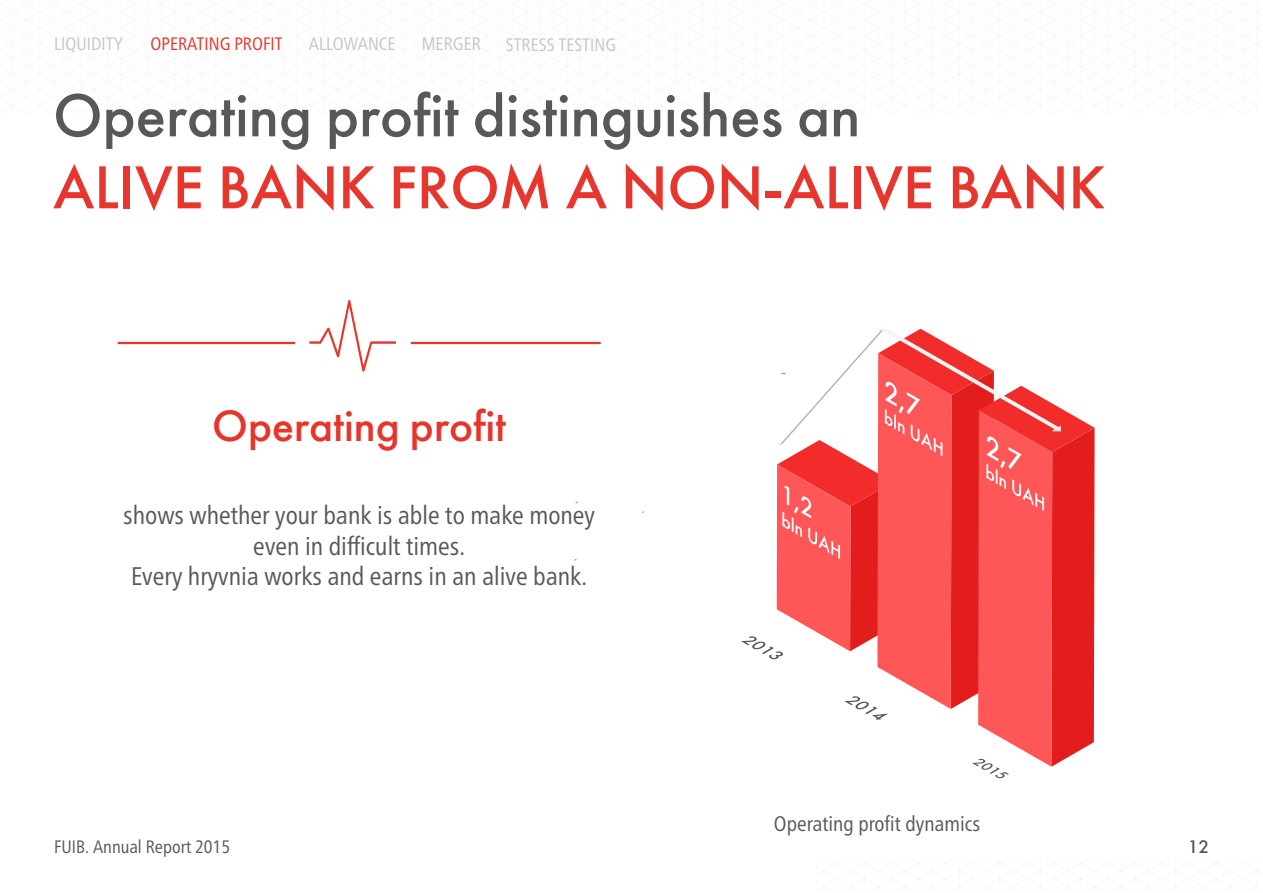
<style>
.page{position:relative;width:1263px;height:893px;background:#fff}
.page>*{position:absolute;margin:0;border:0;box-sizing:border-box;transform-origin:0 0}
.t1{font:60px "Futura Futuris C";color:#575857}
.t2{font:60px "Futura Futuris C";color:#e7362e}
.t3{font:43.5px "Futura Futuris C";color:#e7352c}
.t4{font:condensed 25.5px/30.6px "Frutiger Neue LTW1 G";color:#575857;text-align:center}
.t5{font:condensed 21px "Frutiger Neue LTW1 G";color:#575857}
.t6{font:condensed 18px "Frutiger Neue LTW1 G";color:#c7c6c5}
.t7{font:condensed 18px "Frutiger Neue LTW1 G";color:#585958}
.t8{font:condensed 18px "Frutiger Neue LTW1 G";color:#e7352a}
.t9{font:18px "Futura Futuris C";color:#575857}
</style>
<div class="page">
<hr style="left:118px;top:342px;width:177px;height:2px;background:#e7362b">
<hr style="left:401px;top:342px;width:200px;height:2px;background:#e7362b">
<svg style="left:309px;top:299px;width:103px;height:73px"></svg>
<div style="left:396px;top:324px;width:13px;height:38px;background:#fff"></div>
<svg style="left:574px;top:328px;width:520px;height:451px"></svg>
<p class="t6" style="left:54px;top:33px;width:70px">LIQUIDITY</p>
<p class="t8" style="left:151px;top:33px;width:134px">OPERATING PROFIT</p>
<p class="t6" style="left:309px;top:33px;width:88px">ALLOWANCE</p>
<p class="t6" style="left:422px;top:33px;width:61px">MERGER</p>
<p class="t6" style="left:506px;top:34px;width:112px">STRESS TESTING</p>
<h1 class="t1" style="left:53px;top:79px;width:809px">Operating profit distinguishes an</h1>
<h1 class="t2" style="left:53px;top:151px;width:1053px">ALIVE BANK FROM A NON-ALIVE BANK</h1>
<h2 class="t3" style="left:212px;top:400px;width:296px">Operating profit</h2>
<p class="t4" style="left:123px;top:500px;width:473px">shows whether your bank is able to make money even in difficult times.<br>Every hryvnia works and earns in an alive bank.</p>
<p class="t5" style="left:774px;top:812px;width:208px">Operating profit dynamics</p>
<p class="t7" style="left:54px;top:836px;width:178px">FUIB. Annual Report 2015</p>
<p class="t9" style="left:1188px;top:836px;width:23px">12</p>
</div>
